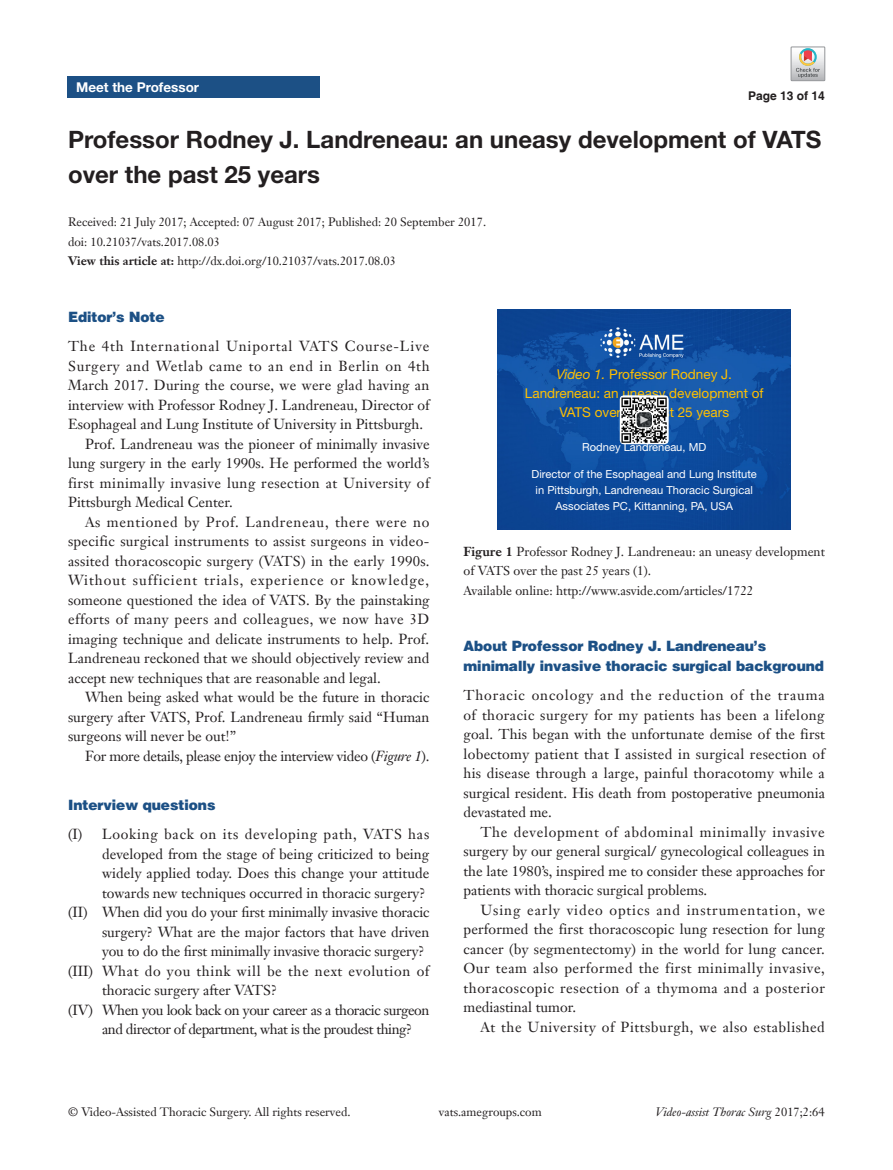
<style>
.page{position:relative;width:893px;height:1170px;background:#fff}
.page>*{position:absolute;margin:0;border:0;box-sizing:border-box;transform-origin:0 0}
.文题{font:700 24px/34.5px "Helvetica Neue LT Pro";color:#231f20}
.t1{font:14.25px/19.5px "Janson Text LT";color:#231f20;text-align:justify}
.t2{font:900 14.25px/19.5px "Helvetica";color:#1c5085}
.t3{font:14.25px/19.5px "Janson Text LT";letter-spacing:-.03em;color:#231f20}
.t4{font:14.25px/19.5px "Janson Text LT";letter-spacing:.045em;color:#231f20}
.t5{font:14.25px "Janson Text LT";letter-spacing:-.02em;color:#231f20}
.t6{font:14.25px "Janson Text LT";letter-spacing:.04em;color:#231f20}
.t7{font:13.5px/19px "Helvetica Neue LT Pro";color:#ffc000;text-align:center}
.t8{font:700 13.5px "Helvetica Neue LT Pro";color:#fff}
.t9{font:12.75px/19.5px "Janson Text LT";color:#231f20}
.t10{font:12px "Janson Text LT";color:#231f20}
.t11{font:italic 12px "Janson Text LT";color:#231f20}
.t12{font:700 12px "Helvetica";color:#231f20}
.t13{font:11.55px "Times New Roman";color:#fff}
.t14{font:11.1px/16px "Helvetica Neue LT Pro";color:#fff;text-align:center}
.s1{font-weight:700}
.s2{font-style:italic}
.s3{font-style:normal}
</style>
<div class="page">
<div style="left:68px;top:77px;width:252px;height:21px;background:#1c5085"></div>
<img style="left:498px;top:310px;width:293px;height:220px">
<svg style="left:620px;top:395px;width:49px;height:49px"></svg>
<img style="left:621px;top:396px;width:47px;height:47px">
<svg style="left:636px;top:411px;width:16px;height:17px"></svg>
<div style="left:636px;top:411px;width:17px;height:17px;border:1px solid #fff;border-radius:4px"></div>
<svg style="left:791px;top:47px;width:34px;height:34px"></svg>
<p class="t8" style="left:76px;top:79px;width:125px">Meet the Professor</p>
<p class="文题" style="left:68px;top:122px;width:755px">Professor Rodney J. Landreneau: an uneasy development of VATS over the past 25 years</p>
<p class="t10" style="left:68px;top:215px;width:420px">Received: 21 July 2017; Accepted: 07 August 2017; Published: 20 September 2017.</p>
<p class="t10" style="left:68px;top:234px;width:154px">doi: 10.21037/vats.2017.08.03</p>
<p class="t10" style="left:68px;top:254px;width:330px"><span class="s1">View this article at:</span> http://dx.doi.org/10.21037/vats.2017.08.03</p>
<p class="t12" style="left:748px;top:88px;width:78px">Page 13 of 14</p>
<p class="t2" style="left:68px;top:307px;width:98px">Editor’s Note</p>
<p class="t1" style="left:68px;top:336px;width:363px">The 4th International Uniportal VATS Course-Live Surgery and Wetlab came to an end in Berlin on 4th March 2017. During the course, we were glad having an interview with Professor Rodney J. Landreneau, Director of Esophageal and Lung Institute of University in Pittsburgh.</p>
<p class="t1" style="left:68px;top:434px;width:363px;text-indent:17px">Prof. Landreneau was the pioneer of minimally invasive lung surgery in the early 1990s. He performed the world’s first minimally invasive lung resection at University of Pittsburgh Medical Center.</p>
<p class="t1" style="left:68px;top:512px;width:363px;text-indent:17px">As mentioned by Prof. Landreneau, there were no specific surgical instruments to assist surgeons in video&shy;assited thoracoscopic surgery (VATS) in the early 1990s.<br>Without sufficient trials, experience or knowledge, someone questioned the idea of VATS. By the painstaking efforts of many peers and colleagues, we now have 3D imaging technique and delicate instruments to help. Prof.<br>Landreneau reckoned that we should objectively review and accept new techniques that are reasonable and legal.</p>
<p class="t1" style="left:68px;top:687px;width:363px;text-indent:17px">When being asked what would be the future in thoracic surgery after VATS, Prof. Landreneau firmly said “Human surgeons will never be out!”</p>
<p class="t5" style="left:85px;top:747px;width:346px">For more details, please enjoy the interview video (<span class="s2">Figure 1</span>).</p>
<p class="t2" style="left:68px;top:794px;width:149px">Interview questions</p>
<p class="t1" style="left:102px;top:824px;width:329px;text-indent:-34px">(I) Looking back on its developing path, VATS has developed from the stage of being criticized to being widely applied today. Does this change your attitude towards new techniques occurred in thoracic surgery?</p>
<p class="t1" style="left:102px;top:902px;width:329px;text-indent:-34px">(II) When did you do your first minimally invasive thoracic surgery? What are the major factors that have driven you to do the first minimally invasive thoracic surgery?</p>
<p class="t4" style="left:102px;top:960px;width:329px;text-indent:-34px">(III) What do you think will be the next evolution of thoracic surgery after VATS?</p>
<p class="t3" style="left:102px;top:999px;width:329px;text-indent:-34px">(IV) When you look back on your career as a thoracic surgeon and director of department, what is the proudest thing?</p>
<p class="t7" style="left:525px;top:364px;width:240px"><span class="s2">Video 1.</span> Professor Rodney J.<br>Landreneau: an uneasy development of<br>VATS over the past 25 years</p>
<p class="t14" style="left:582px;top:439px;width:126px">Rodney Landreneau, MD</p>
<p class="t14" style="left:532px;top:466px;width:227px">Director of the Esophageal and Lung Institute in Pittsburgh, Landreneau Thoracic Surgical<br>Associates PC, Kittanning, PA, USA</p>
<p class="t13" style="left:652px;top:414px;width:13px;rotate:90deg">▲</p>
<p class="t9" style="left:463px;top:541px;width:363px"><span class="s1">Figure 1</span> Professor Rodney J. Landreneau: an uneasy development of VATS over the past 25 years (1).</p>
<p class="t9" style="left:463px;top:580px;width:292px">Available online: http://www.asvide.com/articles/1722</p>
<p class="t2" style="left:463px;top:636px;width:362px">About Professor Rodney J. Landreneau’s minimally invasive thoracic surgical background</p>
<p class="t1" style="left:463px;top:685px;width:363px">Thoracic oncology and the reduction of the trauma of thoracic surgery for my patients has been a lifelong goal. This began with the unfortunate demise of the first lobectomy patient that I assisted in surgical resection of his disease through a large, painful thoracotomy while a surgical resident. His death from postoperative pneumonia devastated me.</p>
<p class="t1" style="left:463px;top:822px;width:363px;text-indent:17px">The development of abdominal minimally invasive surgery by our general surgical/ gynecological colleagues in the late 1980’s, inspired me to consider these approaches for patients with thoracic surgical problems.</p>
<p class="t1" style="left:463px;top:900px;width:363px;text-indent:17px">Using early video optics and instrumentation, we performed the first thoracoscopic lung resection for lung cancer (by segmentectomy) in the world for lung cancer.<br>Our team also performed the first minimally invasive, thoracoscopic resection of a thymoma and a posterior mediastinal tumor.</p>
<p class="t6" style="left:480px;top:1017px;width:346px">At the University of Pittsburgh, we also established</p>
<p class="t10" style="left:68px;top:1104px;width:284px">© Video-Assisted Thoracic Surgery. All rights reserved.</p>
<p class="t10" style="left:439px;top:1104px;width:104px">vats.amegroups.com</p>
<p class="t11" style="left:655px;top:1104px;width:171px">Video-assist Thorac Surg <span class="s3">2017;2:64</span></p>
</div>
